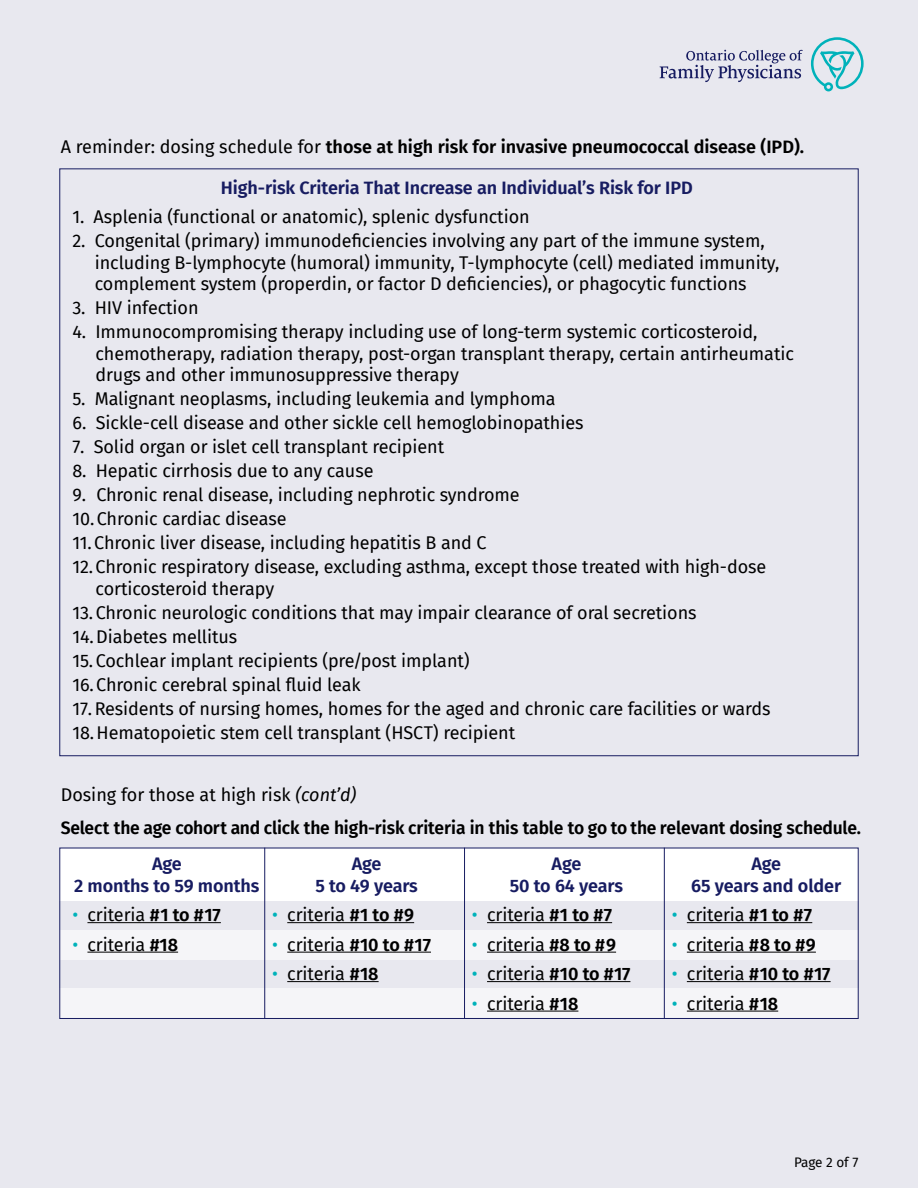
<style>
.page{position:relative;width:918px;height:1188px;background:#e8e8ef}
.page>*{position:absolute;margin:0;border:0;box-sizing:border-box;transform-origin:0 0}
.t1{font:18px/21.3px "Fira Sans";letter-spacing:-.005em;color:#000}
.t2{font:600 18px/32.7px "Fira Sans";color:#000}
.t3{font:600 18px/21.3px "Fira Sans";letter-spacing:-.005em;color:#171c61;text-align:center}
.t4{font:13.5px "Fira Sans";letter-spacing:-.015em;color:#000}
.s1{font-weight:400}
.s2{font-weight:400;font-style:italic}
.s3{color:#00b2ba}
.s4{font-weight:600}
</style>
<div class="page">
<div style="left:59px;top:930px;width:800px;height:29px;background:#f5f5f8"></div>
<div style="left:59px;top:988px;width:800px;height:30px;background:#f5f5f8"></div>
<div style="left:59px;top:848px;width:800px;height:52px;background:#fff"></div>
<svg style="left:660px;top:50px;width:143px;height:32px"></svg>
<svg style="left:811px;top:37px;width:53px;height:54px"></svg>
<div style="left:59px;top:848px;width:800px;height:171px;border:1px solid #171c61"></div>
<hr style="left:264px;top:848px;width:1px;height:170px;background:#171c61">
<hr style="left:464px;top:848px;width:1px;height:170px;background:#171c61">
<hr style="left:664px;top:848px;width:1px;height:170px;background:#171c61">
<hr style="left:87px;top:922px;width:134px;height:1px;background:#000">
<hr style="left:87px;top:952px;width:91px;height:1px;background:#000">
<hr style="left:287px;top:922px;width:127px;height:1px;background:#000">
<hr style="left:287px;top:952px;width:144px;height:1px;background:#000">
<hr style="left:287px;top:981px;width:92px;height:1px;background:#000">
<hr style="left:487px;top:922px;width:125px;height:1px;background:#000">
<hr style="left:487px;top:952px;width:129px;height:1px;background:#000">
<hr style="left:487px;top:981px;width:143px;height:1px;background:#000">
<hr style="left:487px;top:1011px;width:91px;height:1px;background:#000">
<hr style="left:687px;top:922px;width:125px;height:1px;background:#000">
<hr style="left:687px;top:952px;width:129px;height:1px;background:#000">
<hr style="left:687px;top:981px;width:144px;height:1px;background:#000">
<hr style="left:687px;top:1011px;width:91px;height:1px;background:#000">
<p class="t2" style="left:61px;top:130px;width:745px"><span class="s1">A reminder: dosing schedule for</span> those at high risk for invasive pneumococcal disease (IPD).</p>
<p class="t3" style="left:221px;top:177px;width:473px">High-risk Criteria That Increase an Individual’s Risk for IPD</p>
<p class="t1" style="left:72px;top:206px;width:459px">1. Asplenia (functional or anatomic), splenic dysfunction</p>
<p class="t1" style="left:95px;top:230px;width:686px;text-indent:-22px">2. Congenital (primary) immunodeficiencies involving any part of the immune system, including B-lymphocyte (humoral) immunity, T-lymphocyte (cell) mediated immunity, complement system (properdin, or factor D deficiencies), or phagocytic functions</p>
<p class="t1" style="left:72px;top:297px;width:128px">3. HIV infection</p>
<p class="t1" style="left:95px;top:321px;width:700px;text-indent:-23px">4. Immunocompromising therapy including use of long-term systemic corticosteroid, chemotherapy, radiation therapy, post-organ transplant therapy, certain antirheumatic drugs and other immunosuppressive therapy</p>
<p class="t1" style="left:72px;top:388px;width:485px">5. Malignant neoplasms, including leukemia and lymphoma</p>
<p class="t1" style="left:72px;top:412px;width:513px">6. Sickle-cell disease and other sickle cell hemoglobinopathies</p>
<p class="t1" style="left:72px;top:436px;width:373px">7. Solid organ or islet cell transplant recipient</p>
<p class="t1" style="left:72px;top:460px;width:303px">8. Hepatic cirrhosis due to any cause</p>
<p class="t1" style="left:72px;top:484px;width:449px">9. Chronic renal disease, including nephrotic syndrome</p>
<p class="t1" style="left:72px;top:508px;width:216px">10. Chronic cardiac disease</p>
<p class="t1" style="left:72px;top:532px;width:416px">11. Chronic liver disease, including hepatitis B and C</p>
<p class="t1" style="left:96px;top:556px;width:672px;text-indent:-23px">12. Chronic respiratory disease, excluding asthma, except those treated with high-dose corticosteroid therapy</p>
<p class="t1" style="left:72px;top:602px;width:626px">13. Chronic neurologic conditions that may impair clearance of oral secretions</p>
<p class="t1" style="left:72px;top:626px;width:166px">14. Diabetes mellitus</p>
<p class="t1" style="left:72px;top:650px;width:399px">15. Cochlear implant recipients (pre/post implant)</p>
<p class="t1" style="left:72px;top:674px;width:290px">16. Chronic cerebral spinal fluid leak</p>
<p class="t1" style="left:72px;top:698px;width:700px">17. Residents of nursing homes, homes for the aged and chronic care facilities or wards</p>
<p class="t1" style="left:72px;top:722px;width:444px">18. Hematopoietic stem cell transplant (HSCT) recipient</p>
<p class="t2" style="left:61px;top:778px;width:802px"><span class="s1">Dosing for those at high risk</span> <span class="s2">(cont’d)<br></span>Select the age cohort and click the high-risk criteria in this table to go to the relevant dosing schedule.</p>
<p class="t3" style="left:74px;top:854px;width:187px">Age<br>2 months to 59 months</p>
<p class="t1" style="left:72px;top:904px;width:150px"><span class="s3">•</span> criteria <span class="s4">#1 to #17</span></p>
<p class="t1" style="left:72px;top:934px;width:107px"><span class="s3">•</span> criteria <span class="s4">#18</span></p>
<p class="t3" style="left:315px;top:854px;width:104px">Age<br>5 to 49 years</p>
<p class="t1" style="left:272px;top:904px;width:144px"><span class="s3">•</span> criteria <span class="s4">#1 to #9</span></p>
<p class="t1" style="left:272px;top:934px;width:160px"><span class="s3">•</span> criteria <span class="s4">#10 to #17</span></p>
<p class="t1" style="left:272px;top:963px;width:108px"><span class="s3">•</span> criteria <span class="s4">#18</span></p>
<p class="t3" style="left:510px;top:854px;width:115px">Age<br>50 to 64 years</p>
<p class="t1" style="left:472px;top:904px;width:142px"><span class="s3">•</span> criteria <span class="s4">#1 to #7</span></p>
<p class="t1" style="left:472px;top:934px;width:146px"><span class="s3">•</span> criteria <span class="s4">#8 to #9</span></p>
<p class="t1" style="left:472px;top:963px;width:160px"><span class="s3">•</span> criteria <span class="s4">#10 to #17</span></p>
<p class="t1" style="left:472px;top:993px;width:108px"><span class="s3">•</span> criteria <span class="s4">#18</span></p>
<p class="t3" style="left:691px;top:854px;width:151px">Age<br>65 years and older</p>
<p class="t1" style="left:672px;top:904px;width:142px"><span class="s3">•</span> criteria <span class="s4">#1 to #7</span></p>
<p class="t1" style="left:672px;top:934px;width:146px"><span class="s3">•</span> criteria <span class="s4">#8 to #9</span></p>
<p class="t1" style="left:672px;top:963px;width:160px"><span class="s3">•</span> criteria <span class="s4">#10 to #17</span></p>
<p class="t1" style="left:672px;top:993px;width:108px"><span class="s3">•</span> criteria <span class="s4">#18</span></p>
<p class="t4" style="left:794px;top:1153px;width:66px">Page 2 of 7</p>
</div>
